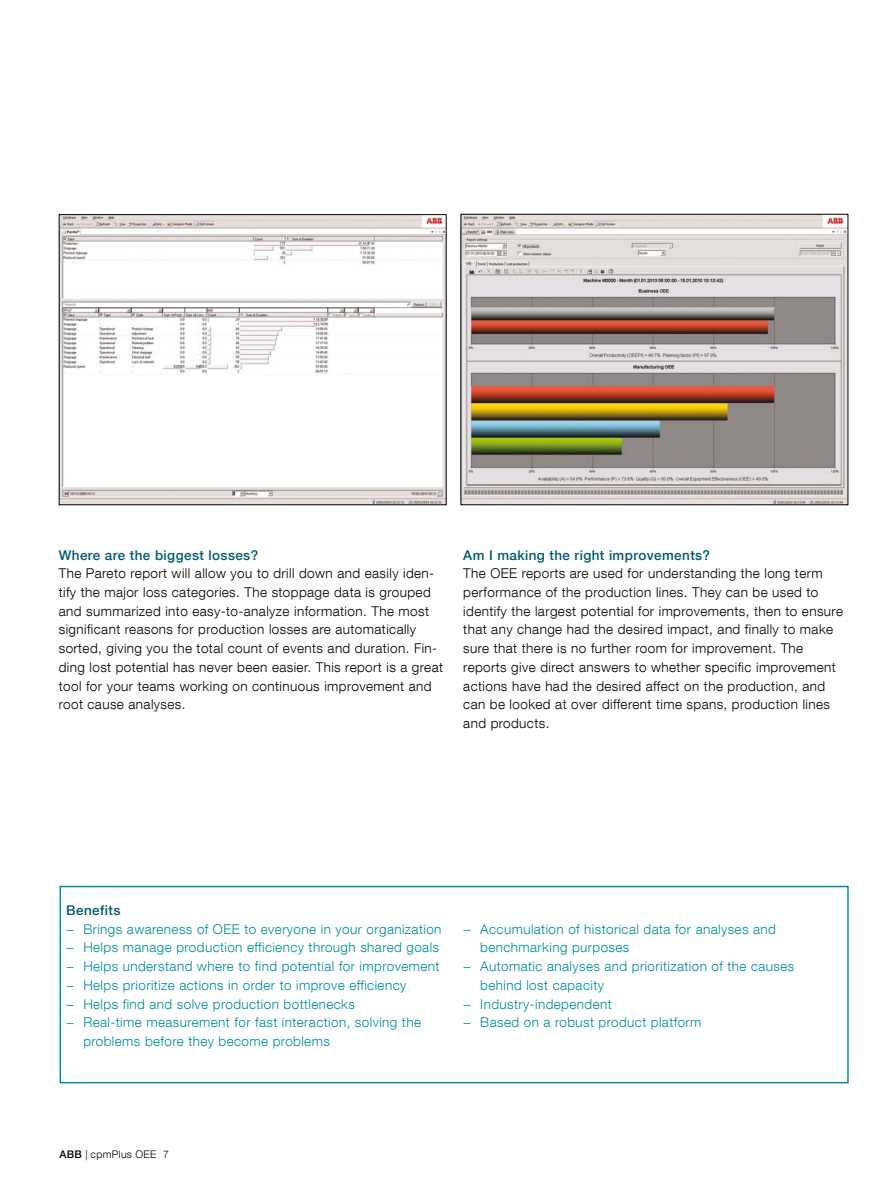
<style>
.page{position:relative;width:893px;height:1188px;background:#fff}
.page>*{position:absolute;margin:0;border:0;box-sizing:border-box;transform-origin:0 0}
.t1{font:300 13.5px/18.8px "ABB Neue Helvetica";letter-spacing:.03em;color:#000}
.t2{font:300 13.5px "ABB Neue Helvetica";letter-spacing:.03em;color:#008e96}
.t3{font:500 13.5px "ABB Neue Helvetica";letter-spacing:.03em;color:#005a6d}
.t4{font:300 10.5px "ABB Neue Helvetica";letter-spacing:.03em;color:#000}
.s1{font-family:"Myriad Pro";font-weight:400}
.s2{font-weight:500}
</style>
<div class="page">
<img style="left:61px;top:216px;width:384px;height:287px">
<img style="left:463px;top:216px;width:383px;height:287px">
<div style="left:60px;top:886px;width:789px;height:197px;border:2px solid #008e96"></div>
<p class="t3" style="left:59px;top:547px;width:201px">Where are the biggest losses?</p>
<p class="t1" style="left:59px;top:564px;width:386px">The Pareto report will allow you to drill down and easily iden&shy;tify the major loss categories. The stoppage data is grouped and summarized into easy-to-analyze information. The most significant reasons for production losses are automatically sorted, giving you the total count of events and duration. Fin&shy;ding lost potential has never been easier. This report is a great tool for your teams working on continuous improvement and root cause analyses.</p>
<p class="t3" style="left:463px;top:547px;width:248px">Am I making the right improvements?</p>
<p class="t1" style="left:463px;top:564px;width:381px">The OEE reports are used for understanding the long term performance of the production lines. They can be used to identify the largest potential for improvements, then to ensure that any change had the desired impact, and finally to make sure that there is no further room for improvement. The reports give direct answers to whether specific improvement actions have had the desired affect on the production, and can be looked at over different time spans, production lines and products.</p>
<p class="t3" style="left:66px;top:902px;width:56px">Benefits</p>
<p class="t2" style="left:66px;top:921px;width:377px"><span class="s1">−</span> Brings awareness of OEE to everyone in your organization</p>
<p class="t2" style="left:66px;top:939px;width:374px"><span class="s1">−</span> Helps manage production efficiency through shared goals</p>
<p class="t2" style="left:66px;top:958px;width:375px"><span class="s1">−</span> Helps understand where to find potential for improvement</p>
<p class="t2" style="left:66px;top:977px;width:341px"><span class="s1">−</span> Helps prioritize actions in order to improve efficiency</p>
<p class="t2" style="left:66px;top:996px;width:290px"><span class="s1">−</span> Helps find and solve production bottlenecks</p>
<p class="t2" style="left:66px;top:1014px;width:356px"><span class="s1">−</span> Real-time measurement for fast interaction, solving the</p>
<p class="t2" style="left:83px;top:1033px;width:248px">problems before they become problems</p>
<p class="t2" style="left:463px;top:921px;width:314px"><span class="s1">−</span> Accumulation of historical data for analyses and</p>
<p class="t2" style="left:480px;top:939px;width:151px">benchmarking purposes</p>
<p class="t2" style="left:463px;top:958px;width:333px"><span class="s1">−</span> Automatic analyses and prioritization of the causes</p>
<p class="t2" style="left:480px;top:977px;width:125px">behind lost capacity</p>
<p class="t2" style="left:463px;top:996px;width:150px"><span class="s1">−</span> Industry-independent</p>
<p class="t2" style="left:463px;top:1014px;width:240px"><span class="s1">−</span> Based on a robust product platform</p>
<p class="t4" style="left:60px;top:1148px;width:111px"><span class="s2">ABB</span> | cpmPlus OEE 7</p>
</div>
